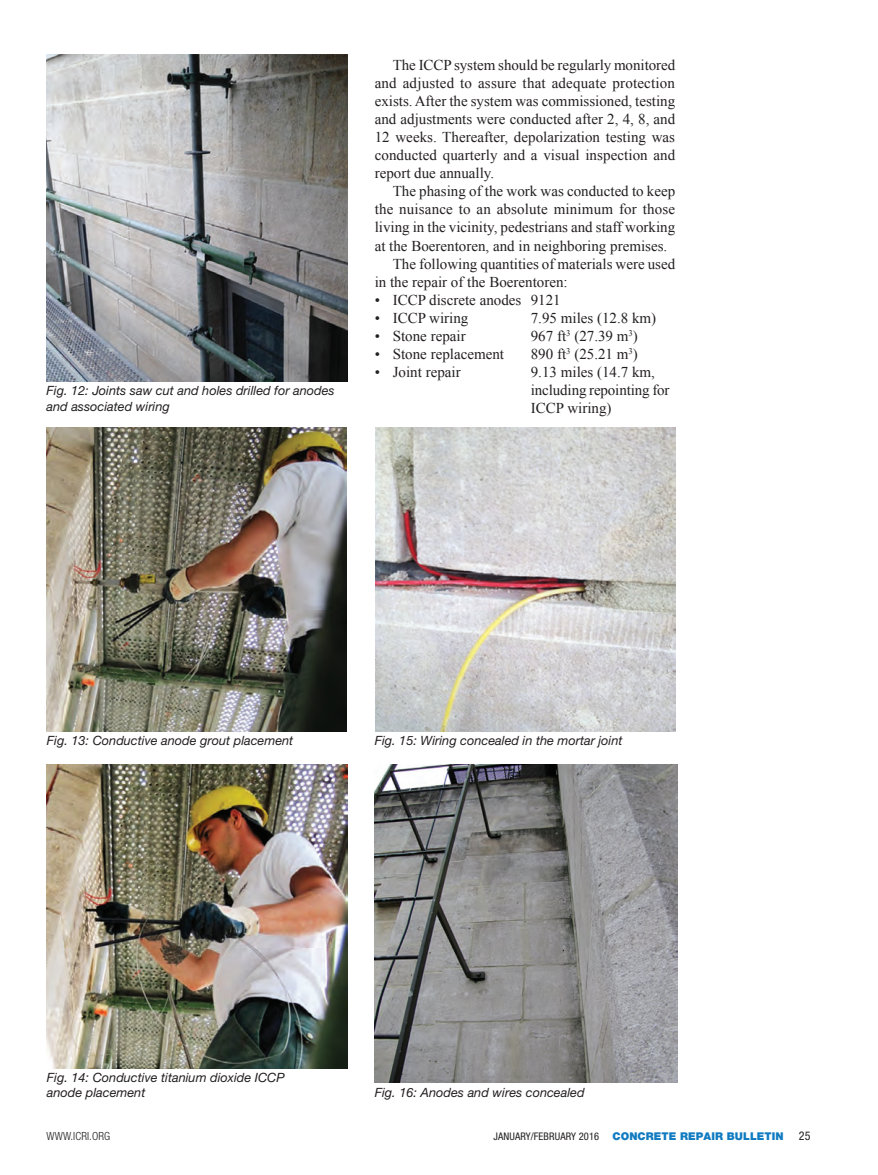
<style>
.page{position:relative;width:878px;height:1175px;background:#fff}
.page>*{position:absolute;margin:0;border:0;box-sizing:border-box;transform-origin:0 0}
.Body_text{font:15px/18px "Times New Roman";color:#231f20;text-align:justify}
.t1{font:italic 12.75px/15.3px "Helvetica Neue LT Std";color:#231f20}
.t2{font:condensed 12px "Helvetica Neue LT Std";color:#231f20}
.t3{font:300 condensed 11.25px "Helvetica Neue LT Std";letter-spacing:.01em;color:#231f20}
.t4{font:900 10.8px "Helvetica Neue LT Std";letter-spacing:.01em;color:#107bc1}
.s1{font-weight:400;font-stretch:condensed;font-size:10.5px;color:#231f20}
</style>
<div class="page">
<img style="left:46px;top:54px;width:302px;height:328px">
<img style="left:47px;top:427px;width:300px;height:304px">
<img style="left:47px;top:764px;width:300px;height:304px">
<img style="left:375px;top:427px;width:300px;height:304px">
<img style="left:375px;top:764px;width:302px;height:318px">
<p class="t1" style="left:46px;top:383px;width:290px">Fig. 12: Joints saw cut and holes drilled for anodes and associated wiring</p>
<p class="Body_text" style="left:375px;top:56px;width:302px;text-indent:18px">The ICCP system should be regularly monitored and adjusted to assure that adequate protection exists. After the system was commissioned, testing and adjustments were conducted after 2, 4, 8, and 12 weeks. Thereafter, depolarization testing was conducted quarterly and a visual inspection and report due annually.</p>
<p class="Body_text" style="left:375px;top:182px;width:302px;text-indent:18px">The phasing of the work was conducted to keep the nuisance to an absolute minimum for those living in the vicinity, pedestrians and staff working at the Boerentoren, and in neighboring premises.</p>
<p class="Body_text" style="left:375px;top:254px;width:302px;text-indent:18px">The following quantities of materials were used in the repair of the Boerentoren:</p>
<p class="Body_text" style="left:375px;top:290px;width:187px">• ICCP discrete anodes 9121</p>
<p class="Body_text" style="left:375px;top:308px;width:95px">• ICCP wiring</p>
<p class="Body_text" style="left:531px;top:308px;width:127px">7.95 miles (12.8 km)</p>
<p class="Body_text" style="left:375px;top:326px;width:92px">• Stone repair</p>
<p class="Body_text" style="left:531px;top:326px;width:109px">967 ft<sup>3</sup> (27.39 m<sup>3</sup>)</p>
<p class="Body_text" style="left:375px;top:344px;width:131px">• Stone replacement</p>
<p class="Body_text" style="left:531px;top:344px;width:109px">890 ft<sup>3</sup> (25.21 m<sup>3</sup>)</p>
<p class="Body_text" style="left:375px;top:362px;width:87px">• Joint repair</p>
<p class="Body_text" style="left:531px;top:362px;width:140px;text-align:left">9.13 miles (14.7 km, including repointing for<br>ICCP wiring)</p>
<p class="t1" style="left:47px;top:732px;width:248px">Fig. 13: Conductive anode grout placement</p>
<p class="t1" style="left:375px;top:732px;width:249px">Fig. 15: Wiring concealed in the mortar joint</p>
<p class="t1" style="left:47px;top:1069px;width:239px">Fig. 14: Conductive titanium dioxide ICCP anode placement</p>
<p class="t1" style="left:375px;top:1084px;width:211px">Fig. 16: Anodes and wires concealed</p>
<p class="t3" style="left:46px;top:1129px;width:65px">WWW.ICRI.ORG</p>
<p class="t4" style="left:493px;top:1130px;width:291px"><span class="s1">JANUARY/FEBRUARY 2016</span> CONCRETE REPAIR BULLETIN</p>
<p class="t2" style="left:798px;top:1129px;width:13px">25</p>
</div>
